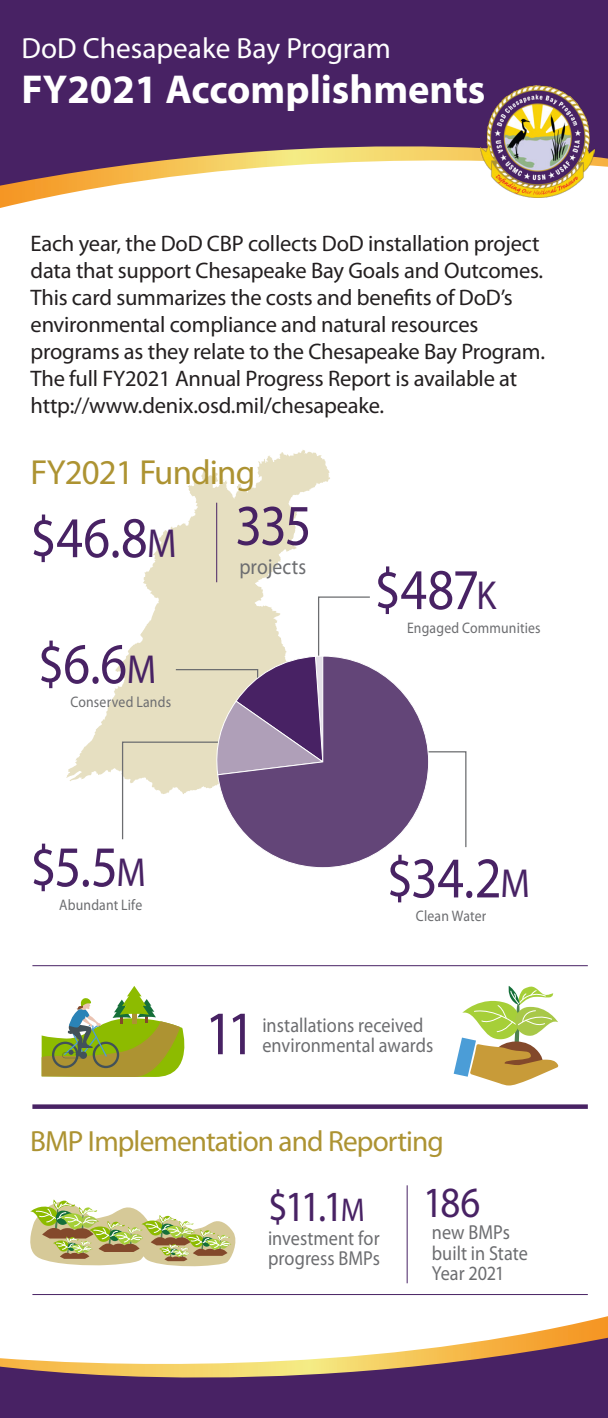
<style>
.page{position:relative;width:608px;height:1418px;background:#fff}
.page>*{position:absolute;margin:0;border:0;box-sizing:border-box;transform-origin:0 0}
.t1{font:62.32px "Myriad Pro";color:#482264;scale:.9 1}
.t2{font:58.05px "Myriad Pro";letter-spacing:-.005em;color:#482264;scale:.9 1}
.t3{font:58.05px "Myriad Pro";color:#482264;scale:.9 1}
.t4{font:43.2px "Myriad Pro";color:#482264;scale:.9 1}
.t5{font:700 40.5px "Myriad Pro";color:#fff}
.Heading_Extra_Large{font:34.88px "Myriad Pro";letter-spacing:-.025em;color:#ad9332}
.Heading_Extra_Large-2{font:29.25px "Myriad Pro";letter-spacing:-.03em;color:#ad9332}
.t6{font:29.25px "Myriad Pro";color:#fff}
.Bullets{font:22.5px/27px "Myriad Pro";letter-spacing:-.01em;color:#231f20}
.t7{font:21.82px "Myriad Pro";letter-spacing:.005em;color:#6c6d70;scale:.9 1}
.t8{font:20.25px/20.2px "Myriad Pro";color:#6c6d70;scale:.9 1}
.t9{font:15.3px "Myriad Pro";letter-spacing:.015em;color:#6c6d70;scale:.9 1}
.s1{font-size:40.73px}
.s2{font-size:33.07px}
</style>
<div class="page">
<svg style="left:0;top:190px;width:549px;height:18px"></svg>
<svg style="left:0;top:0;width:608px;height:190px;background:#634070"></svg>
<img style="left:480px;top:86px;width:114px;height:111px">
<svg style="left:30px;top:1199px;width:206px;height:67px"></svg>
<div style="left:32px;top:1104px;width:555px;height:5px;background:#482264"></div>
<hr style="left:406px;top:1185px;width:1px;height:98px;background:#482264">
<hr style="left:32px;top:1294px;width:555px;height:1px;background:#482264">
<hr style="left:32px;top:965px;width:555px;height:1px;background:#482264">
<svg style="left:529px;top:1316px;width:79px;height:17px"></svg>
<svg style="left:0;top:1333px;width:608px;height:85px;fill:#482264"></svg>
<svg style="left:42px;top:986px;width:143px;height:91px"></svg>
<svg style="left:453px;top:986px;width:105px;height:99px"></svg>
<svg style="left:66px;top:450px;width:264px;height:331px"></svg>
<hr style="left:216px;top:503px;width:1px;height:79px;background:#482264">
<svg style="left:429px;top:751px;width:38px;height:97px"></svg>
<svg style="left:121px;top:596px;width:249px;height:244px"></svg>
<svg style="left:217px;top:655px;width:212px;height:213px"></svg>
<p class="t6" style="left:22px;top:30px;width:371px">DoD Chesapeake Bay Program</p>
<p class="t5" style="left:22px;top:63px;width:465px">FY2021 Accomplishments</p>
<p class="Bullets" style="left:31px;top:229px;width:516px">Each year, the DoD CBP collects DoD installation project data that support Chesapeake Bay Goals and Outcomes.<br>This card summarizes the costs and benefits of DoD’s environmental compliance and natural resources programs as they relate to the Chesapeake Bay Program.<br>The full FY2021 Annual Progress Report is available at http://www.denix.osd.mil/chesapeake.</p>
<p class="Heading_Extra_Large" style="left:31px;top:450px;width:226px">FY2021 Funding</p>
<p class="t2" style="left:30px;top:502px;width:164px">$46.8<span class="s1">M</span></p>
<p class="t2" style="left:38px;top:628px;width:133px">$6.6<span class="s1">M</span></p>
<p class="t9" style="left:70px;top:692px;width:113px">Conserved Lands</p>
<p class="t2" style="left:30px;top:831px;width:130px">$5.5<span class="s1">M</span></p>
<p class="t9" style="left:59px;top:895px;width:94px">Abundant Life</p>
<p class="t3" style="left:235px;top:489px;width:86px">335</p>
<p class="t7" style="left:239px;top:553px;width:76px">projects</p>
<p class="t2" style="left:374px;top:554px;width:137px">$487<span class="s1">K</span></p>
<p class="t9" style="left:407px;top:618px;width:150px">Engaged Communities</p>
<p class="t2" style="left:386px;top:842px;width:161px">$34.2<span class="s1">M</span></p>
<p class="t9" style="left:416px;top:906px;width:80px">Clean Water</p>
<p class="t1" style="left:205px;top:995px;width:58px">11</p>
<p class="t8" style="left:262px;top:1014px;width:191px">installations received environmental awards</p>
<p class="Heading_Extra_Large-2" style="left:30px;top:1123px;width:415px">BMP Implementation and Reporting</p>
<p class="t4" style="left:268px;top:1179px;width:109px">$11.1<span class="s2">M</span></p>
<p class="t8" style="left:268px;top:1227px;width:126px">investment for progress BMPs</p>
<p class="t4" style="left:423px;top:1176px;width:65px">186</p>
<p class="t8" style="left:431px;top:1222px;width:108px">new BMPs built in State<br>Year 2021</p>
</div>
